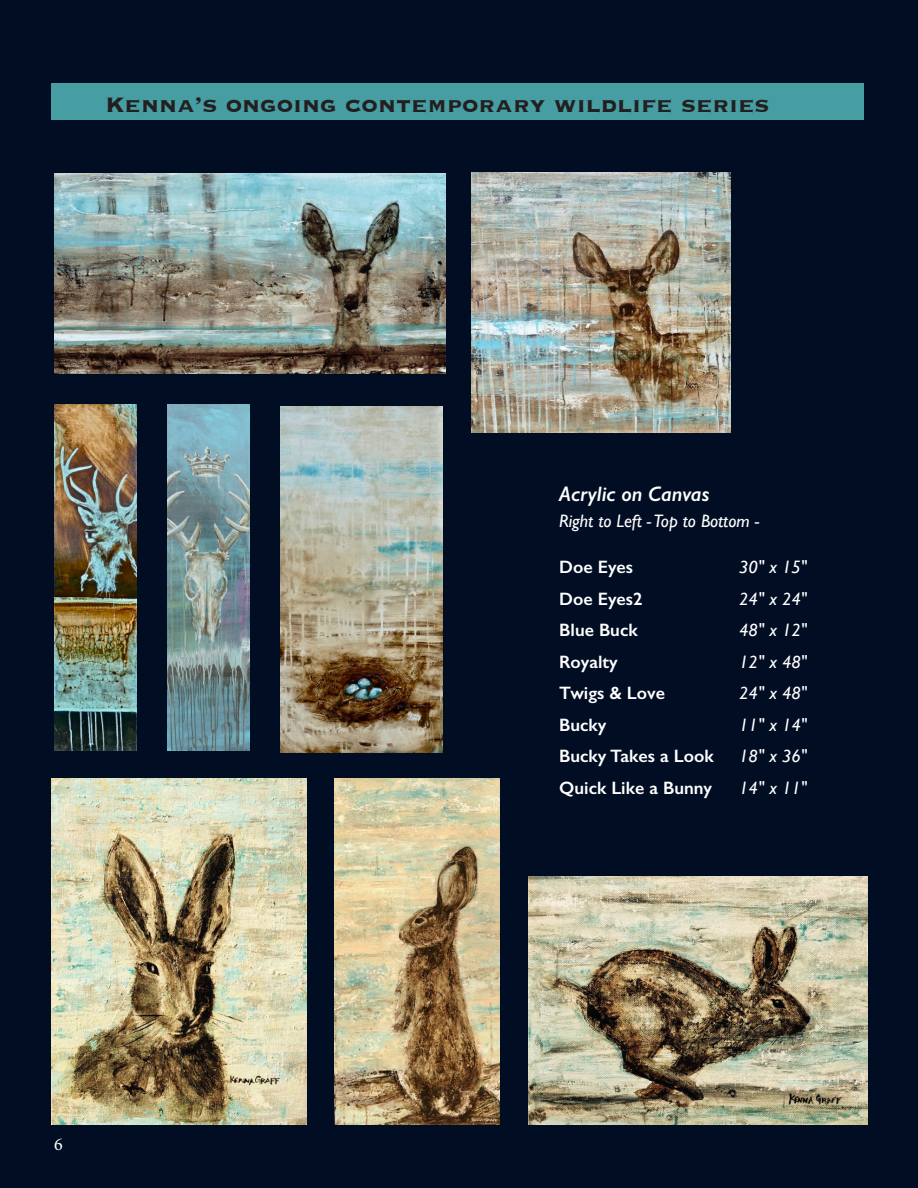
<style>
.page{position:relative;width:918px;height:1188px;background:#000d23}
.page>*{position:absolute;margin:0;border:0;box-sizing:border-box;transform-origin:0 0}
.t1{font:700 27px "Copperplate";color:#231f20}
.t2{font:italic 600 21px "Gill Sans";color:#fff}
.t3{font:italic 18px "Gill Sans";color:#fff}
.t4{font:600 18px "Gill Sans";color:#fff}
.t5{font:18px "Minion Pro";color:#fff}
</style>
<div class="page">
<img style="left:55px;top:405px;width:82px;height:345px">
<img style="left:528px;top:876px;width:339px;height:248px">
<img style="left:51px;top:779px;width:255px;height:345px">
<img style="left:334px;top:779px;width:165px;height:345px">
<img style="left:281px;top:406px;width:162px;height:346px">
<img style="left:471px;top:172px;width:259px;height:260px">
<img style="left:167px;top:405px;width:83px;height:345px">
<img style="left:54px;top:173px;width:391px;height:200px">
<div style="left:51px;top:83px;width:813px;height:37px;background:#469da2"></div>
<p class="t1" style="left:105px;top:87px;width:666px">Kenna’s ongoing contemporary wildlife series</p>
<p class="t5" style="left:54px;top:1132px;width:10px">6</p>
<p class="t2" style="left:559px;top:481px;width:152px">Acrylic on Canvas</p>
<p class="t3" style="left:559px;top:510px;width:202px">Right to Left - Top to Bottom -</p>
<p class="t4" style="left:559px;top:556px;width:75px">Doe Eyes</p>
<p class="t3" style="left:739px;top:557px;width:69px">30" x 15"</p>
<p class="t4" style="left:559px;top:588px;width:85px">Doe Eyes2</p>
<p class="t3" style="left:739px;top:588px;width:69px">24" x 24"</p>
<p class="t4" style="left:559px;top:619px;width:80px">Blue Buck</p>
<p class="t3" style="left:739px;top:620px;width:69px">48" x 12"</p>
<p class="t4" style="left:559px;top:651px;width:60px">Royalty</p>
<p class="t3" style="left:739px;top:651px;width:69px">12" x 48"</p>
<p class="t4" style="left:559px;top:682px;width:107px">Twigs &amp; Love</p>
<p class="t3" style="left:739px;top:683px;width:69px">24" x 48"</p>
<p class="t4" style="left:559px;top:714px;width:49px">Bucky</p>
<p class="t3" style="left:739px;top:714px;width:69px">11" x 14"</p>
<p class="t4" style="left:559px;top:745px;width:156px">Bucky Takes a Look</p>
<p class="t3" style="left:739px;top:746px;width:69px">18" x 36"</p>
<p class="t4" style="left:559px;top:777px;width:154px">Quick Like a Bunny</p>
<p class="t3" style="left:739px;top:777px;width:69px">14" x 11"</p>
</div>
